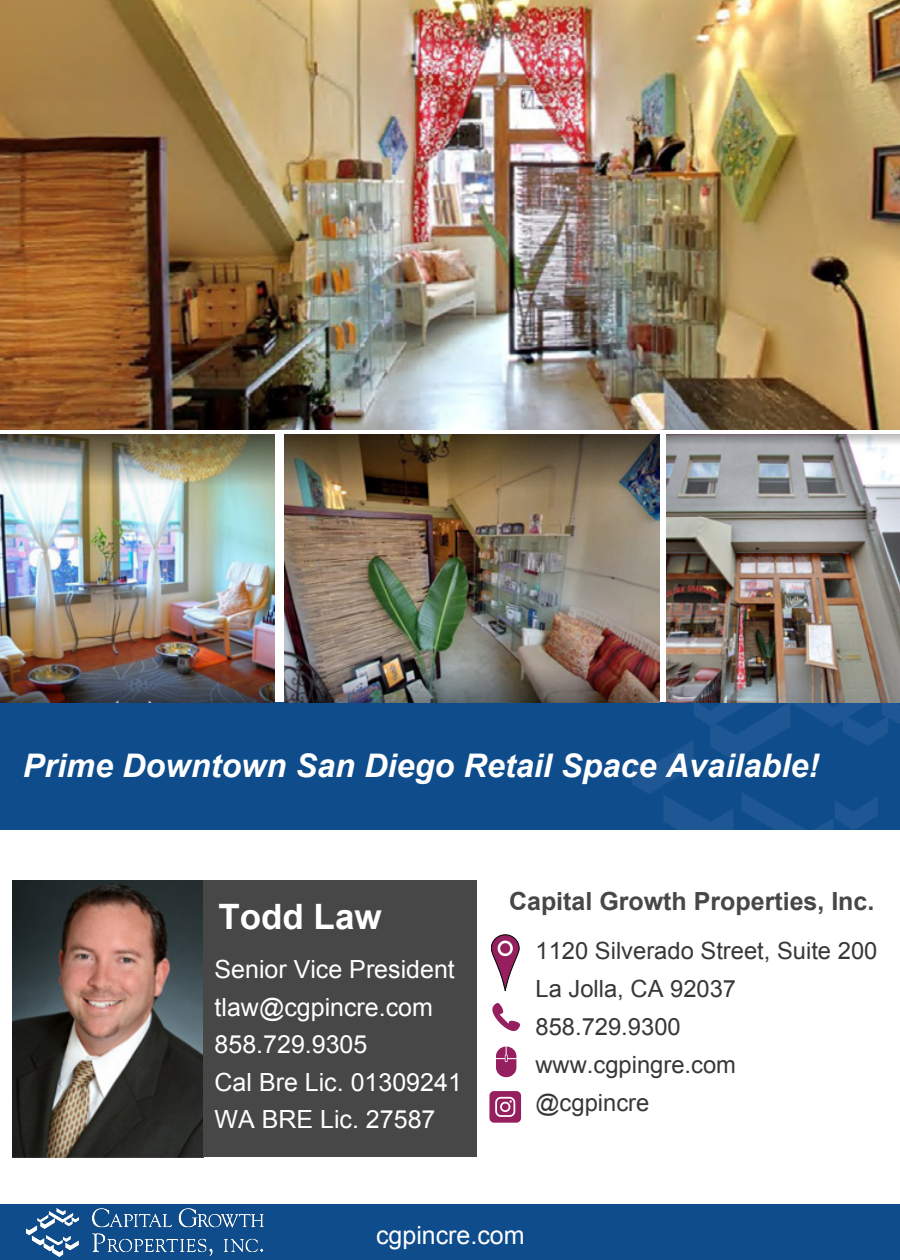
<style>
.page{position:relative;width:900px;height:1260px;background:#fff}
.page>*{position:absolute;margin:0;border:0;box-sizing:border-box;transform-origin:0 0}
.t1{font:700 35px "Arial";color:#fff}
.t2{font:italic 700 32.5px "Arial";color:#fff}
.t3{font:25px/37.5px "Arial";color:#fff}
.t4{font:700 25px "Arial";color:#474747}
.t5{font:23.75px/38px "Arial";color:#373737}
</style>
<div class="page">
<div style="left:0;top:702px;width:900px;height:128px;background:#0e4c8c"></div>
<div style="left:0;top:1204px;width:900px;height:56px;background:#0e4c8c"></div>
<img style="left:632px;top:648px;width:268px;height:182px">
<img style="left:12px;top:880px;width:192px;height:277px">
<div style="left:204px;top:880px;width:273px;height:277px;background:#474747"></div>
<svg style="left:491px;top:935px;width:28px;height:56px"></svg>
<svg style="left:492px;top:1003px;width:28px;height:28px"></svg>
<svg style="left:496px;top:1047px;width:20px;height:30px"></svg>
<svg style="left:489px;top:1091px;width:32px;height:32px"></svg>
<img style="left:0;top:0;width:900px;height:429px">
<img style="left:0;top:435px;width:274px;height:268px">
<img style="left:285px;top:435px;width:375px;height:268px">
<img style="left:667px;top:435px;width:232px;height:268px">
<img style="left:26px;top:1209px;width:237px;height:48px">
<h2 class="t2" style="left:23px;top:744px;width:798px">Prime Downtown San Diego Retail Space Available!</h2>
<h1 class="t1" style="left:218px;top:894px;width:165px">Todd Law</h1>
<p class="t3" style="left:215px;top:951px;width:249px">Senior Vice President tlaw@cgpincre.com<br>858.729.9305<br>Cal Bre Lic. 01309241<br>WA BRE Lic. 27587</p>
<p class="t4" style="left:509px;top:884px;width:367px">Capital Growth Properties, Inc.</p>
<p class="t5" style="left:535px;top:932px;width:343px">1120 Silverado Street, Suite 200<br>La Jolla, CA 92037<br>858.729.9300 www.cgpingre.com<br>@cgpincre</p>
<p class="t3" style="left:376px;top:1217px;width:150px">cgpincre.com</p>
</div>
